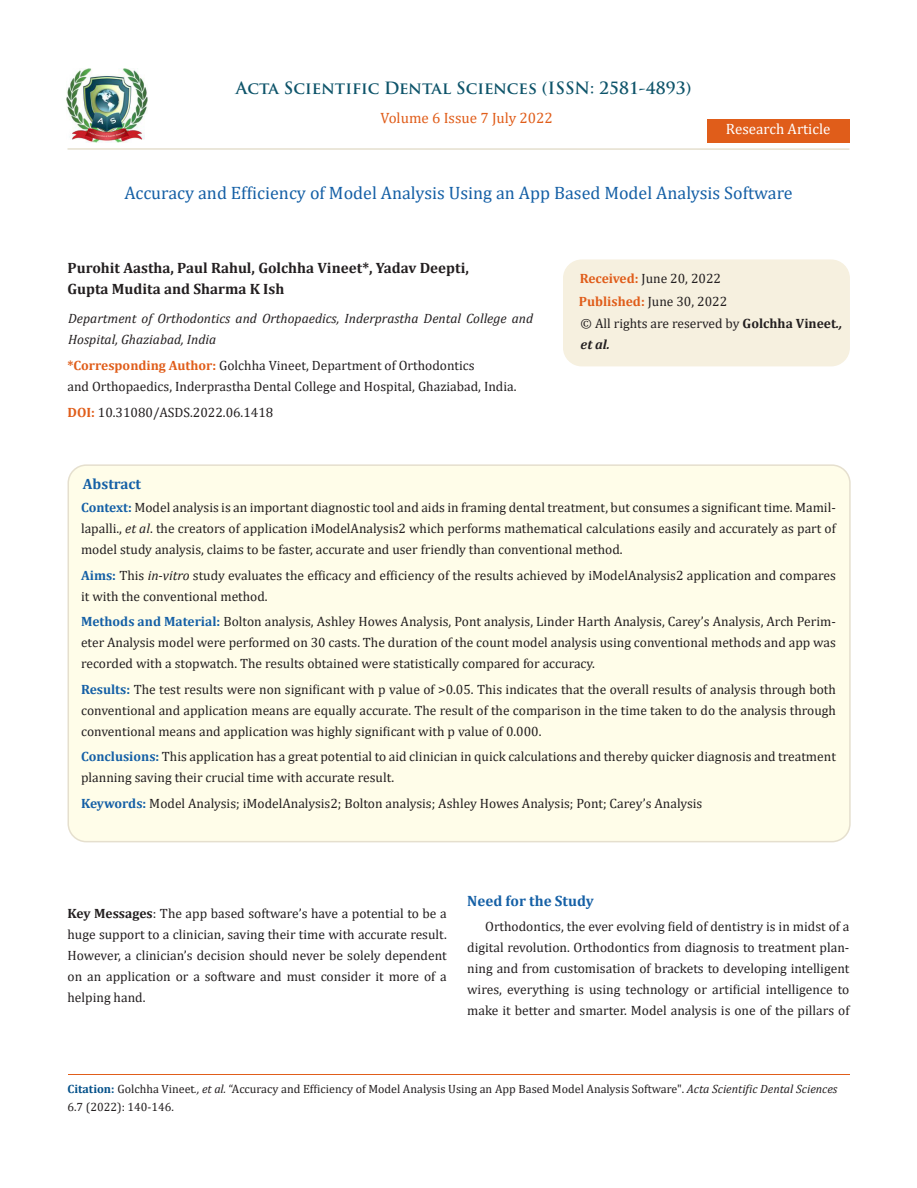
<style>
.page{position:relative;width:917px;height:1188px;background:#fff}
.page>*{position:absolute;margin:0;border:0;box-sizing:border-box;transform-origin:0 0}
.t1{font:18px "Cambria";color:#1560a6}
.t2{font:700 16.5px "Trajan Pro";color:#0e546a}
.t3{font:700 15px/21px "Cambria";color:#231f20}
.t4{font:700 15px "Cambria";color:#1560a6}
.t5{font:15px "Cambria";color:#e05d1a}
.t6{font:15px "Cambria";color:#fff}
.t7{font:13.5px/21px "Cambria";color:#231f20;text-align:justify}
.t8{font:italic 13.5px/21px "Cambria";color:#231f20}
.t9{font:12px/18px "Cambria";color:#231f20}
.s1{font-weight:700;color:#e05d1a}
.s2{font-weight:700}
.s3{font-weight:700;font-style:italic}
.s4{font-weight:700;color:#1560a6}
.s5{font-style:italic}
.s6{font-weight:700;color:#035089}
</style>
<div class="page">
<img style="left:67px;top:68px;width:80px;height:74px">
<div style="left:707px;top:119px;width:142px;height:23px;background:#e05d1a"></div>
<div style="left:563px;top:260px;width:286px;height:106px;background:#f6f0df;border-radius:18px"></div>
<div style="left:563px;top:259px;width:286px;height:107px;border:2px solid #f6f0df;border-radius:18px"></div>
<div style="left:68px;top:465px;width:781px;height:377px;background:#fffde9;border-radius:18px"></div>
<div style="left:67px;top:464px;width:783px;height:378px;border:2px solid #e5dfce;border-radius:18px"></div>
<hr style="left:67px;top:148px;width:782px;height:2px;background:#e5dfce">
<hr style="left:68px;top:1074px;width:781px;height:1px;background:#e05d1a">
<p class="t2" style="left:236px;top:77px;width:457px">Acta Scientific Dental Sciences (ISSN: 2581-4893)</p>
<p class="t5" style="left:380px;top:109px;width:174px">Volume 6 Issue 7 July 2022</p>
<p class="t6" style="left:726px;top:120px;width:106px">Research Article</p>
<p class="t1" style="left:124px;top:183px;width:669px">Accuracy and Efficiency of Model Analysis Using an App Based Model Analysis Software</p>
<p class="t3" style="left:67px;top:257px;width:403px">Purohit Aastha, Paul Rahul, Golchha Vineet*, Yadav Deepti,<br>Gupta Mudita and Sharma K Ish</p>
<p class="t8" style="left:68px;top:307px;width:466px">Department of Orthodontics and Orthopaedics, Inderprastha Dental College and<br>Hospital, Ghaziabad, India</p>
<p class="t7" style="left:67px;top:355px;width:450px"><span class="s1">*Corresponding Author:</span> Golchha Vineet, Department of Orthodontics<br>and Orthopaedics, Inderprastha Dental College and Hospital, Ghaziabad, India.</p>
<p class="t7" style="left:67px;top:402px;width:207px"><span class="s1">DOI:</span> 10.31080/ASDS.2022.06.1418</p>
<p class="t7" style="left:579px;top:268px;width:143px"><span class="s1">Received:</span> June 20, 2022</p>
<p class="t7" style="left:578px;top:291px;width:150px"><span class="s1">Published:</span> June 30, 2022</p>
<p class="t7" style="left:580px;top:313px;width:263px">© All rights are reserved by <span class="s2">Golchha Vineet</span><span class="s3">., et al.</span></p>
<p class="t4" style="left:83px;top:473px;width:60px">Abstract</p>
<p class="t7" style="left:81px;top:497px;width:756px"><span class="s4">Context:</span> Model analysis is an important diagnostic tool and aids in framing dental treatment, but consumes a significant time. Mamil&shy;lapalli., <span class="s5">et al</span>. the creators of application iModelAnalysis2 which performs mathematical calculations easily and accurately as part of model study analysis, claims to be faster, accurate and user friendly than conventional method.</p>
<p class="t7" style="left:81px;top:564px;width:756px"><span class="s4">Aims:</span> This <span class="s5">in-vitro</span> study evaluates the efficacy and efficiency of the results achieved by iModelAnalysis2 application and compares it with the conventional method.</p>
<p class="t7" style="left:81px;top:611px;width:756px"><span class="s4">Methods and Material:</span> Bolton analysis, Ashley Howes Analysis, Pont analysis, Linder Harth Analysis, Carey’s Analysis, Arch Perim&shy;eter Analysis model were performed on 30 casts. The duration of the count model analysis using conventional methods and app was recorded with a stopwatch. The results obtained were statistically compared for accuracy.</p>
<p class="t7" style="left:81px;top:678px;width:756px"><span class="s4">Results:</span> The test results were non significant with p value of &gt;0.05. This indicates that the overall results of analysis through both conventional and application means are equally accurate. The result of the comparison in the time taken to do the analysis through conventional means and application was highly significant with p value of 0.000.</p>
<p class="t7" style="left:81px;top:746px;width:756px"><span class="s4">Conclusions:</span> This application has a great potential to aid clinician in quick calculations and thereby quicker diagnosis and treatment planning saving their crucial time with accurate result.</p>
<p class="t7" style="left:81px;top:792px;width:623px"><span class="s4">Keywords:</span> Model Analysis; iModelAnalysis2; Bolton analysis; Ashley Howes Analysis; Pont; Carey’s Analysis</p>
<p class="t7" style="left:67px;top:903px;width:381px"><span class="s2">Key Messages</span>: The app based software’s have a potential to be a huge support to a clinician, saving their time with accurate result.<br>However, a clinician’s decision should never be solely dependent on an application or a software and must consider it more of a helping hand.</p>
<p class="t4" style="left:467px;top:890px;width:128px">Need for the Study</p>
<p class="t7" style="left:467px;top:916px;width:384px;text-indent:18px">Orthodontics, the ever evolving field of dentistry is in midst of a digital revolution. Orthodontics from diagnosis to treatment plan&shy;ning and from customisation of brackets to developing intelligent wires, everything is using technology or artificial intelligence to make it better and smarter. Model analysis is one of the pillars of</p>
<p class="t9" style="left:68px;top:1080px;width:771px"><span class="s6">Citation:</span> Golchha Vineet<span class="s5">., et al.</span> “Accuracy and Efficiency of Model Analysis Using an App Based Model Analysis Software". <span class="s5">Acta Scientific Dental Sciences<br></span>6.7 (2022): 140-146.</p>
</div>
